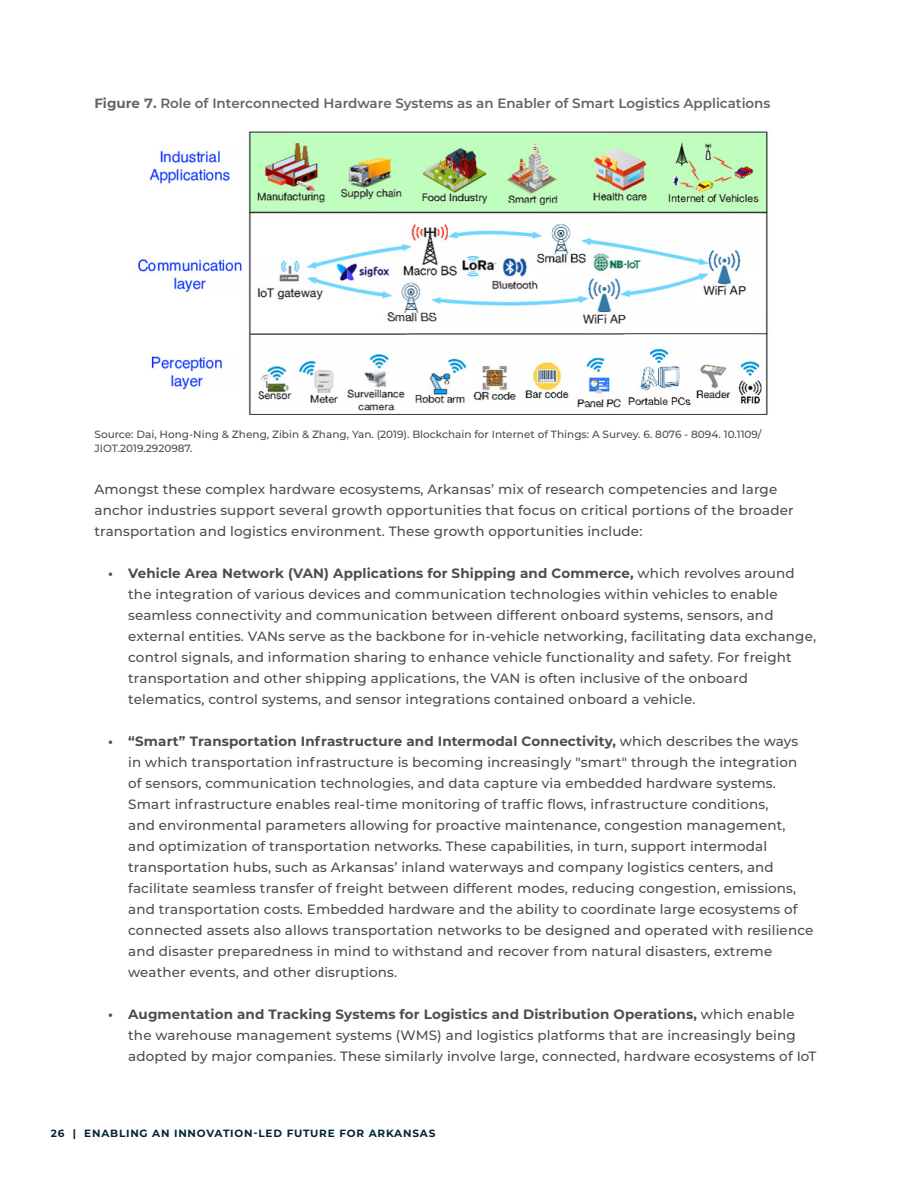
<style>
.page{position:relative;width:918px;height:1188px;background:#fff}
.page>*{position:absolute;margin:0;border:0;box-sizing:border-box;transform-origin:0 0}
.t1{font:500 13.5px/21px "Montserrat";letter-spacing:.01em;color:#4d4d4f}
.t2{font:600 13.5px "Montserrat";color:#636466}
.t3{font:500 10.5px/13.5px "Montserrat";color:#4d4d4f}
.t4{font:700 10.5px "Montserrat";letter-spacing:.075em;color:#022638}
.s1{font-weight:700}
</style>
<div class="page">
<img style="left:138px;top:131px;width:631px;height:283px">
<p class="t2" style="left:94px;top:93px;width:678px"><span class="s1">Figure 7.</span> Role of Interconnected Hardware Systems as an Enabler of Smart Logistics Applications</p>
<p class="t3" style="left:94px;top:427px;width:669px">Source: Dai, Hong-Ning &amp; Zheng, Zibin &amp; Zhang, Yan. (2019). Blockchain for Internet of Things: A Survey. 6. 8076 - 8094. 10.1109/<br>JIOT.2019.2920987.</p>
<p class="t1" style="left:94px;top:478px;width:701px">Amongst these complex hardware ecosystems, Arkansas’ mix of research competencies and large anchor industries support several growth opportunities that focus on critical portions of the broader transportation and logistics environment. These growth opportunities include:</p>
<p class="t1" style="left:128px;top:562px;width:689px;text-indent:-20px"><span class="s1">• Vehicle Area Network (VAN) Applications for Shipping and Commerce,</span> which revolves around the integration of various devices and communication technologies within vehicles to enable seamless connectivity and communication between different onboard systems, sensors, and external entities. VANs serve as the backbone for in-vehicle networking, facilitating data exchange, control signals, and information sharing to enhance vehicle functionality and safety. For freight transportation and other shipping applications, the VAN is often inclusive of the onboard telematics, control systems, and sensor integrations contained onboard a vehicle.</p>
<p class="t1" style="left:128px;top:730px;width:687px;text-indent:-20px"><span class="s1">• “Smart” Transportation Infrastructure and Intermodal Connectivity,</span> which describes the ways in which transportation infrastructure is becoming increasingly "smart" through the integration of sensors, communication technologies, and data capture via embedded hardware systems.<br>Smart infrastructure enables real-time monitoring of traffic flows, infrastructure conditions,<br>and environmental parameters allowing for proactive maintenance, congestion management, and optimization of transportation networks. These capabilities, in turn, support intermodal transportation hubs, such as Arkansas’ inland waterways and company logistics centers, and facilitate seamless transfer of freight between different modes, reducing congestion, emissions, and transportation costs. Embedded hardware and the ability to coordinate large ecosystems of connected assets also allows transportation networks to be designed and operated with resilience and disaster preparedness in mind to withstand and recover from natural disasters, extreme weather events, and other disruptions.</p>
<p class="t1" style="left:128px;top:1003px;width:690px;text-indent:-20px"><span class="s1">• Augmentation and Tracking Systems for Logistics and Distribution Operations,</span> which enable the warehouse management systems (WMS) and logistics platforms that are increasingly being adopted by major companies. These similarly involve large, connected, hardware ecosystems of IoT</p>
<p class="t4" style="left:51px;top:1126px;width:386px">26 | ENABLING AN INNOVATION-LED FUTURE FOR ARKANSAS</p>
</div>
